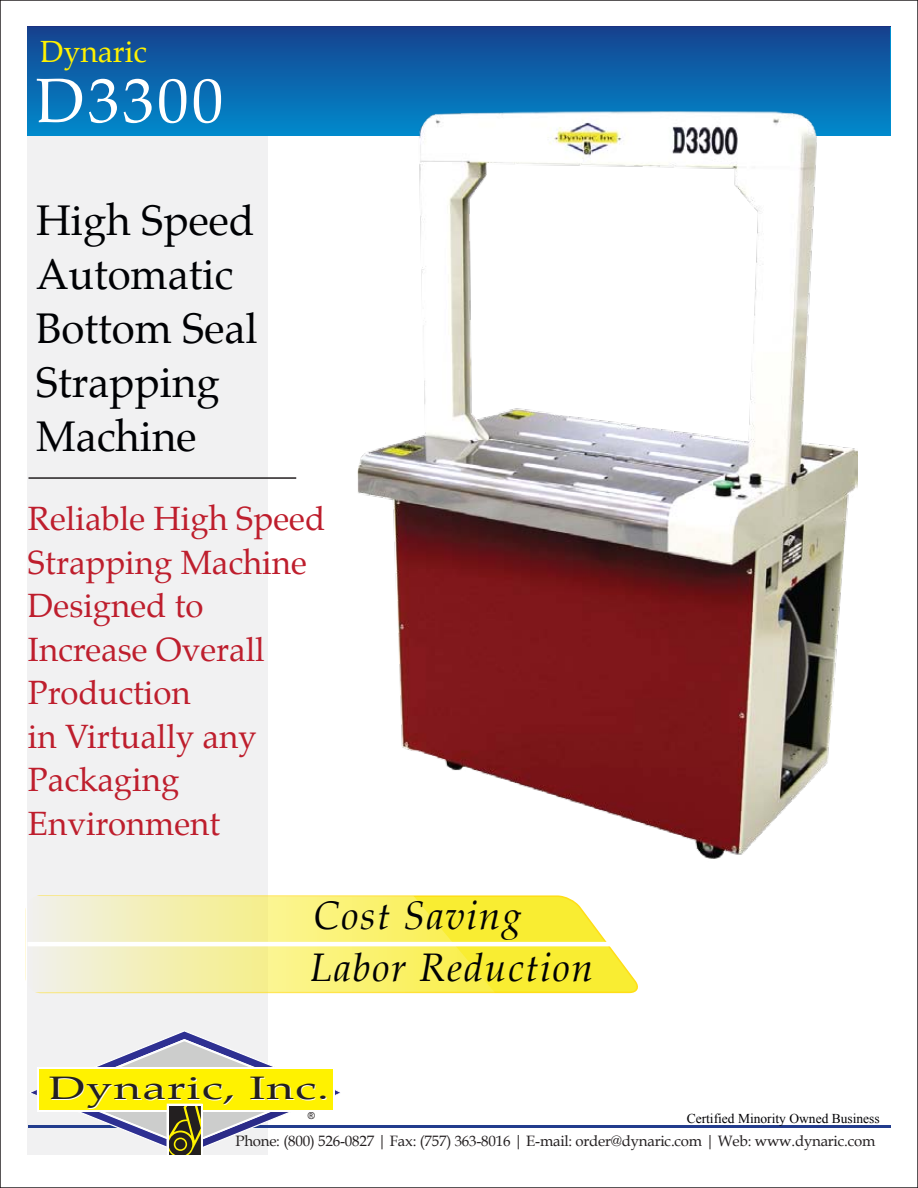
<style>
.page{position:relative;width:918px;height:1188px;background:#fff}
.page>*{position:absolute;margin:0;border:0;box-sizing:border-box;transform-origin:0 0}
.t1{font:62.7px "Palatino";letter-spacing:.05em;color:#fff}
.t2{font:42px/54px "Palatino";color:#000104}
.t3{font:italic 39px/51.9px "Palatino";letter-spacing:.04em;color:#000104}
.t4{font:33px/43.5px "Palatino";color:#be1e2d}
.t5{font:31.8px "Palatino";letter-spacing:.025em;color:#fff;scale:1.48 1}
.t6{font:30px "Palatino";color:#fff200}
.t7{font:15px "Book Antiqua";letter-spacing:-.015em;color:#231f20}
.t8{font:13.5px "Times New Roman";color:#000104}
.t9{font:9.6px "Arial";color:#231f20}
</style>
<div class="page">
<div style="left:27px;top:27px;width:241px;height:1128px;background:#f1f1f2"></div>
<hr style="left:28px;top:1126px;width:863px;height:2px;background:#223c8d">
<svg style="left:29px;top:1031px;width:313px;height:124px"></svg>
<div style="left:27px;top:27px;width:864px;height:109px;background:linear-gradient(to bottom,#16428f,#008acc)"></div>
<img style="left:358px;top:111px;width:499px;height:748px">
<hr style="left:28px;top:477px;width:268px;height:2px;background:#231f20">
<svg style="left:35px;top:895px;width:603px;height:98px;background:#f7f084"></svg>
<hr style="left:27px;top:942px;width:590px;height:4px;background:#fff">
<p class="t6" style="left:40px;top:27px;width:108px">Dynaric</p>
<h1 class="t1" style="left:36px;top:49px;width:189px">D3300</h1>
<p class="t2" style="left:36px;top:193px;width:223px">High Speed<br>Automatic<br>Bottom Seal<br>Strapping<br>Machine</p>
<p class="t4" style="left:28px;top:497px;width:299px">Reliable High Speed<br>Strapping Machine<br>Designed to<br>Increase Overall<br>Production<br>in Virtually any<br>Packaging<br>Environment</p>
<p class="t3" style="left:311px;top:890px;width:284px">Cost Saving<br>Labor Reduction</p>
<p class="t5" style="left:50px;top:1063px;width:191px">Dynaric, Inc.</p>
<p class="t9" style="left:308px;top:1109px;width:9px">®</p>
<p class="t8" style="left:687px;top:1110px;width:195px">Certified Minority Owned Business</p>
<p class="t7" style="left:236px;top:1131px;width:641px">Phone: (800) 526-0827 | Fax: (757) 363-8016 | E-mail: order@dynaric.com | Web: www.dynaric.com</p>
</div>
